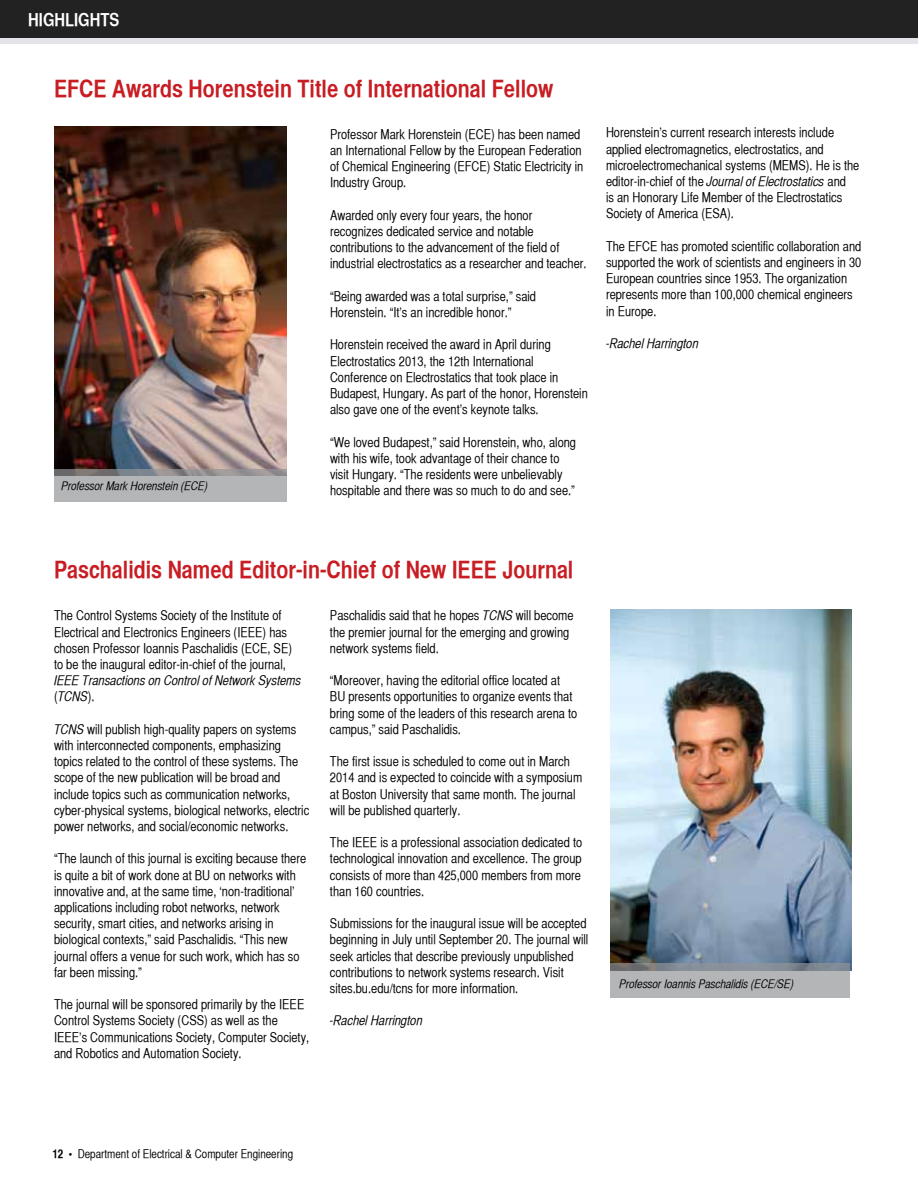
<style>
.page{position:relative;width:918px;height:1188px;background:#fff}
.page>*{position:absolute;margin:0;border:0;box-sizing:border-box;transform-origin:0 0}
.t1{font:24px "Helvetica CY Bold";color:#c81d23}
.t2{font:18px "Helvetica CY Bold";color:#fff}
.t3{font:13.5px/16.2px "Helvetica CY Plain";color:#000}
.t4{font:13.5px/16.2px "Helvetica CY Oblique";color:#000}
.t5{font:12px "Helvetica CY Oblique";color:#000}
.t6{font:12px "Helvetica CY Plain";color:#000}
.s1{font-family:"Helvetica CY Oblique"}
.s2{font-family:"Helvetica CY Plain"}
.s3{font-family:"Helvetica CY Bold"}
</style>
<div class="page">
<div style="left:0;top:33px;width:918px;height:11px;background:#e3e3e9"></div>
<div style="left:0;top:0;width:918px;height:38px;background:#222"></div>
<img style="left:54px;top:126px;width:232px;height:344px">
<svg style="left:54px;top:470px;width:232px;height:32px;background:#aaacae"></svg>
<img style="left:610px;top:609px;width:241px;height:362px">
<svg style="left:610px;top:963px;width:240px;height:35px;background:#a7aaad"></svg>
<h2 class="t2" style="left:28px;top:9px;width:93px">HIGHLIGHTS</h2>
<h1 class="t1" style="left:54px;top:74px;width:501px">EFCE Awards Horenstein Title of International Fellow</h1>
<p class="t5" style="left:62px;top:479px;width:148px">Professor Mark Horenstein (ECE)</p>
<p class="t3" style="left:330px;top:126px;width:255px">Professor Mark Horenstein (ECE) has been named an International Fellow by the European Federation of Chemical Engineering (EFCE) Static Electricity in Industry Group.</p>
<p class="t3" style="left:330px;top:207px;width:258px">Awarded only every four years, the honor recognizes dedicated service and notable contributions to the advancement of the field of industrial electrostatics as a researcher and teacher.</p>
<p class="t3" style="left:330px;top:288px;width:208px">“Being awarded was a total surprise,” said<br>Horenstein. “It’s an incredible honor.”</p>
<p class="t3" style="left:330px;top:337px;width:259px">Horenstein received the award in April during Electrostatics 2013, the 12th International Conference on Electrostatics that took place in Budapest, Hungary. As part of the honor, Horenstein also gave one of the event’s keynote talks.</p>
<p class="t3" style="left:330px;top:434px;width:248px">“We loved Budapest,” said Horenstein, who, along with his wife, took advantage of their chance to visit Hungary. “The residents were unbelievably hospitable and there was so much to do and see.”</p>
<p class="t3" style="left:606px;top:125px;width:255px">Horenstein’s current research interests include applied electromagnetics, electrostatics, and microelectromechanical systems (MEMS). He is the editor-in-chief of the <span class="s1">Journal of Electrostatics</span> and<br>is an Honorary Life Member of the Electrostatics Society of America (ESA).</p>
<p class="t3" style="left:606px;top:238px;width:257px">The EFCE has promoted scientific collaboration and supported the work of scientists and engineers in 30<br>European countries since 1953. The organization represents more than 100,000 chemical engineers in Europe.</p>
<p class="t4" style="left:606px;top:335px;width:94px">-Rachel Harrington</p>
<h1 class="t1" style="left:54px;top:555px;width:521px">Paschalidis Named Editor-in-Chief of New IEEE Journal</h1>
<p class="t3" style="left:54px;top:608px;width:240px">The Control Systems Society of the Institute of Electrical and Electronics Engineers (IEEE) has chosen Professor Ioannis Paschalidis (ECE, SE) to be the inaugural editor-in-chief of the journal,</p>
<p class="t4" style="left:54px;top:672px;width:249px">IEEE Transactions on Control of Network Systems <span class="s2">(</span>TCNS<span class="s2">).</span></p>
<p class="t3" style="left:54px;top:721px;width:257px"><span class="s1">TCNS</span> will publish high-quality papers on systems with interconnected components, emphasizing topics related to the control of these systems. The scope of the new publication will be broad and include topics such as communication networks, cyber-physical systems, biological networks, electric power networks, and social/economic networks.</p>
<p class="t3" style="left:54px;top:851px;width:254px">“The launch of this journal is exciting because there is quite a bit of work done at BU on networks with innovative and, at the same time, ‘non-traditional’ applications including robot networks, network security, smart cities, and networks arising in biological contexts,” said Paschalidis. “This new journal offers a venue for such work, which has so far been missing.”</p>
<p class="t3" style="left:54px;top:996px;width:257px">The journal will be sponsored primarily by the IEEE Control Systems Society (CSS) as well as the IEEE’s Communications Society, Computer Society, and Robotics and Automation Society.</p>
<p class="t3" style="left:330px;top:608px;width:245px">Paschalidis said that he hopes <span class="s1">TCNS</span> will become the premier journal for the emerging and growing network systems field.</p>
<p class="t3" style="left:330px;top:672px;width:249px">“Moreover, having the editorial office located at BU presents opportunities to organize events that bring some of the leaders of this research arena to campus,” said Paschalidis.</p>
<p class="t3" style="left:330px;top:753px;width:254px">The first issue is scheduled to come out in March 2014 and is expected to coincide with a symposium at Boston University that same month. The journal will be published quarterly.</p>
<p class="t3" style="left:330px;top:834px;width:254px;text-align:justify">The IEEE is a professional association dedicated to technological innovation and excellence. The group consists of more than 425,000 members from more than 160 countries.</p>
<p class="t3" style="left:330px;top:915px;width:260px">Submissions for the inaugural issue will be accepted beginning in July until September 20. The journal will seek articles that describe previously unpublished contributions to network systems research. Visit sites.bu.edu/tcns for more information.</p>
<p class="t4" style="left:330px;top:1013px;width:94px">-Rachel Harrington</p>
<p class="t5" style="left:620px;top:977px;width:176px">Professor Ioannis Paschalidis (ECE/SE)</p>
<p class="t6" style="left:52px;top:1147px;width:242px"><span class="s3">12 •</span> Department of Electrical &amp; Computer Engineering</p>
</div>
